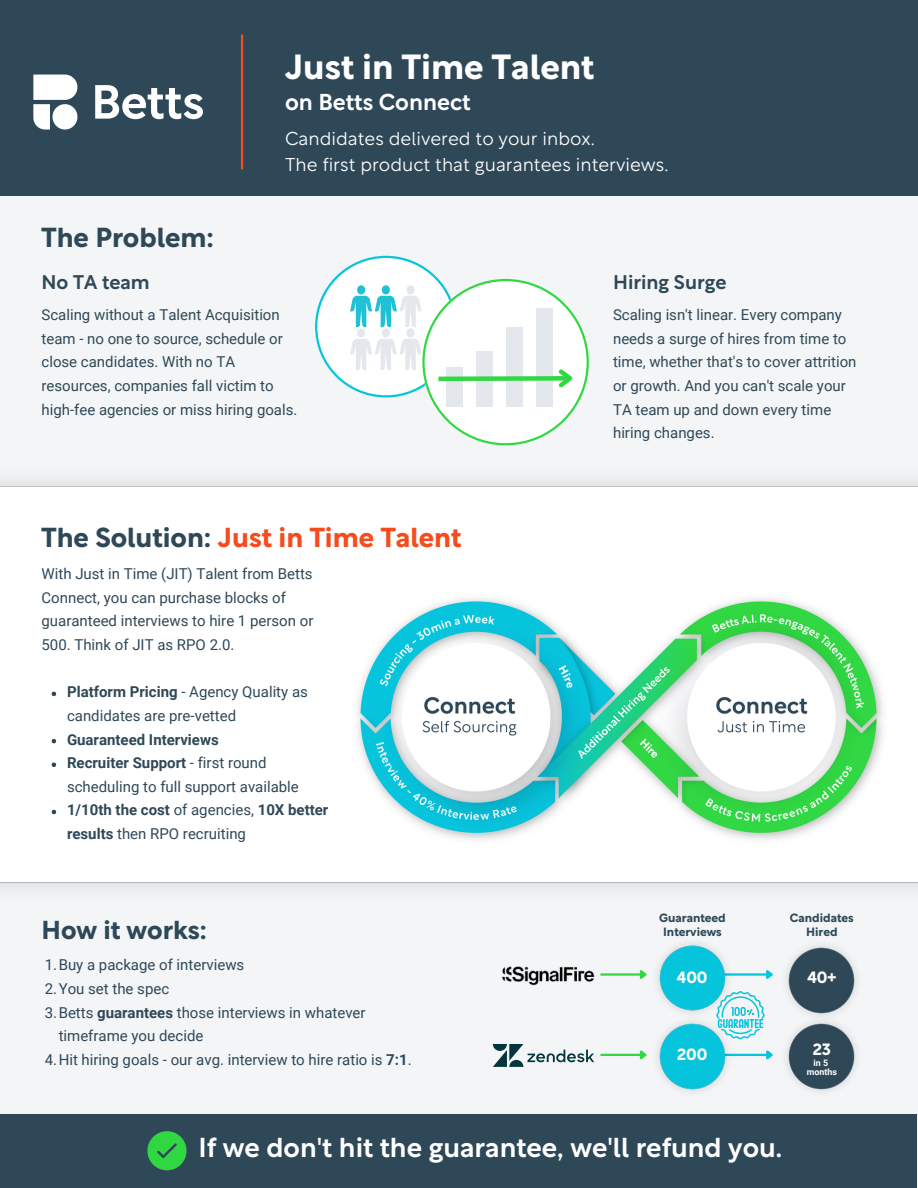
<style>
.page{position:relative;width:918px;height:1188px;background:#f3f5f7}
.page>*{position:absolute;margin:0;border:0;box-sizing:border-box;transform-origin:0 0}
.t1{font:700 34.35px "Rotunda";color:#fff}
.t2{font:500 27px "Rotunda";color:#fff}
.t3{font:700 27px "Rotunda";color:#f64b1c}
.t4{font:700 27px "Rotunda";color:#2f4858}
.t5{font:700 25.5px "Rotunda";color:#2f4858}
.t6{font:500 22.65px "Rotunda";color:#fff}
.t7{font:500 19.5px "Rotunda";color:#2f4858}
.t8{font:300 18.45px/25.8px "Rotunda";color:#fff}
.t9{font:700 16.05px "Rotunda";color:#fff}
.t10{font:15px/23.7px "Roboto";color:#2f4858}
.t11{font:700 11.85px/14px "Rotunda";color:#2f4858;text-align:center}
.t12{font:700 8.85px/8.9px "Roboto";color:#fff;text-align:center}
.s1{color:#2f4858}
.s2{font-weight:700}
</style>
<div class="page">
<div style="left:0;top:481px;width:918px;height:407px;background:#fff"></div>
<div style="left:0;top:0;width:918px;height:196px;background:#2f4858"></div>
<svg style="left:33px;top:75px;width:44px;height:55px"></svg>
<svg style="left:95px;top:85px;width:108px;height:34px"></svg>
<img style="left:346px;top:586px;width:555px;height:269px">
<div style="left:0;top:1114px;width:917px;height:73px;background:#2f4858"></div>
<svg style="left:147px;top:1131px;width:40px;height:40px"></svg>
<hr style="left:241px;top:34px;width:2px;height:135px;background:#f64b1c">
<svg style="left:315px;top:256px;width:274px;height:189px"></svg>
<svg style="left:52px;top:692px;width:4px;height:4px"></svg>
<svg style="left:52px;top:739px;width:4px;height:4px"></svg>
<svg style="left:52px;top:763px;width:4px;height:4px"></svg>
<svg style="left:52px;top:810px;width:4px;height:4px"></svg>
<img style="left:786px;top:945px;width:71px;height:68px">
<img style="left:786px;top:1013px;width:71px;height:79px">
<hr style="left:600px;top:973px;width:40px;height:3px;background:#31d843">
<svg style="left:638px;top:970px;width:9px;height:9px"></svg>
<hr style="left:600px;top:1054px;width:40px;height:2px;background:#31d843">
<svg style="left:638px;top:1050px;width:9px;height:10px"></svg>
<hr style="left:705px;top:973px;width:62px;height:3px;background:#07c4dd">
<svg style="left:764px;top:970px;width:9px;height:9px"></svg>
<hr style="left:705px;top:1054px;width:62px;height:2px;background:#07c4dd">
<svg style="left:764px;top:1050px;width:9px;height:10px"></svg>
<img style="left:657px;top:1022px;width:80px;height:70px">
<img style="left:657px;top:943px;width:80px;height:79px">
<svg style="left:716px;top:991px;width:49px;height:48px"></svg>
<svg style="left:493px;top:1044px;width:101px;height:23px"></svg>
<img style="left:502px;top:966px;width:93px;height:19px">
<h1 class="t1" style="left:285px;top:55px;width:311px">Just in Time Talent</h1>
<h3 class="t6" style="left:285px;top:94px;width:187px">on Betts Connect</h3>
<h2 class="t4" style="left:42px;top:228px;width:174px">The Problem:</h2>
<p class="t8" style="left:285px;top:127px;width:385px">Candidates delivered to your inbox.<br>The first product that guarantees interviews.</p>
<h3 class="t7" style="left:42px;top:275px;width:110px">No TA team</h3>
<h3 class="t7" style="left:613px;top:275px;width:115px">Hiring Surge</h3>
<p class="t10" style="left:42px;top:303px;width:257px">Scaling without a Talent Acquisition team - no one to source, schedule or close candidates. With no TA resources, companies fall victim to high-fee agencies or miss hiring goals.</p>
<h2 class="t3" style="left:42px;top:527px;width:421px"><span class="s1">The Solution:</span> Just in Time Talent</h2>
<p class="t10" style="left:42px;top:562px;width:273px">With Just in Time (JIT) Talent from Betts Connect, you can purchase blocks of guaranteed interviews to hire 1 person or 500. Think of JIT as RPO 2.0.</p>
<p class="t10" style="left:67px;top:680px;width:242px"><span class="s2">Platform Pricing</span> - Agency Quality as candidates are pre-vetted</p>
<p class="t10" style="left:67px;top:728px;width:263px"><span class="s2">Guaranteed Interviews<br>Recruiter Support</span> - first round scheduling to full support available<br><span class="s2">1/10th the cost</span> of agencies, <span class="s2">10X better results</span> then RPO recruiting</p>
<h3 class="t5" style="left:42px;top:921px;width:167px">How it works:</h3>
<p class="t10" style="left:45px;top:953px;width:201px">1.Buy a package of interviews</p>
<p class="t10" style="left:45px;top:977px;width:126px">2.You set the spec</p>
<p class="t10" style="left:45px;top:1001px;width:322px">3.Betts <span class="s2">guarantees</span> those interviews in whatever</p>
<p class="t10" style="left:59px;top:1024px;width:146px">timeframe you decide</p>
<p class="t10" style="left:45px;top:1048px;width:368px">4.Hit hiring goals - our avg. interview to hire ratio is <span class="s2">7:1</span>.</p>
<p class="t10" style="left:613px;top:303px;width:245px">Scaling isn't linear. Every company needs a surge of hires from time to time, whether that's to cover attrition or growth. And you can't scale your<br>TA team up and down every time hiring changes.</p>
<p class="t11" style="left:659px;top:912px;width:68px">Guaranteed<br>Interviews</p>
<p class="t11" style="left:790px;top:912px;width:65px">Candidates<br>Hired</p>
<p class="t9" style="left:677px;top:971px;width:32px">400</p>
<p class="t9" style="left:807px;top:972px;width:31px">40+</p>
<p class="t9" style="left:677px;top:1049px;width:32px">200</p>
<p class="t9" style="left:813px;top:1043px;width:20px">23</p>
<p class="t12" style="left:807px;top:1059px;width:32px">in 5 months</p>
<h2 class="t2" style="left:198px;top:1138px;width:585px">If we don't hit the guarantee, we'll refund you.</h2>
</div>
